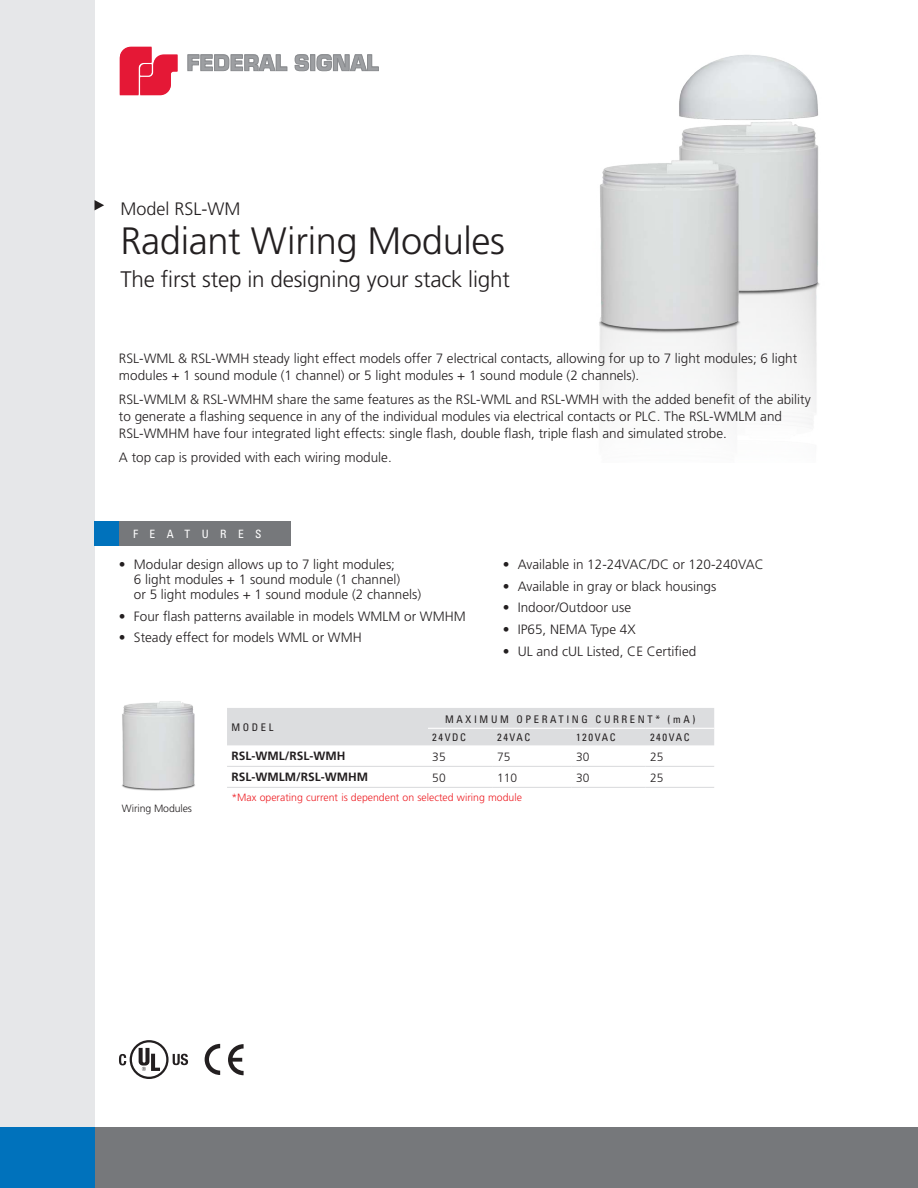
<style>
.page{position:relative;width:918px;height:1188px;background:#fff}
.page>*{position:absolute;margin:0;border:0;box-sizing:border-box;transform-origin:0 0}
.Head{font:300 38.1px "Frutiger";letter-spacing:-.01em;color:#231f20}
.Head-2{font:300 22.5px "Frutiger";letter-spacing:-.01em;color:#231f20}
.Head-3{font:300 18px "Frutiger";color:#231f20}
.t1{font:300 13.5px/17.2px "Frutiger";color:#231f20}
.t2{font:700 12px "Frutiger";color:#231f20}
.t3{font:300 12px "Frutiger";color:#231f20}
.t4{font:condensed 11.55px "Univers";letter-spacing:1em;color:#fff}
.chart_body{font:condensed 10.5px "Univers";letter-spacing:.25em;color:#231f20}
.t5{font:300 10.5px "Frutiger";color:#ee1d23}
.Head-4{font:300 10.5px "Frutiger";letter-spacing:-.01em;color:#231f20}
</style>
<div class="page">
<div style="left:94px;top:1127px;width:824px;height:61px;background:#76787b"></div>
<hr style="left:311px;top:54px;width:4px;height:16px;background:#909295">
<div style="left:0;top:0;width:94px;height:1188px;background:#e6e7e9"></div>
<div style="left:0;top:1127px;width:94px;height:61px;background:#0072bc"></div>
<svg style="left:188px;top:54px;width:99px;height:17px"></svg>
<svg style="left:295px;top:54px;width:14px;height:17px"></svg>
<div style="left:311px;top:55px;width:4px;height:16px;background:#9d9fa2;border:1px solid #8a8c8f"></div>
<svg style="left:317px;top:54px;width:62px;height:17px"></svg>
<svg style="left:120px;top:47px;width:57px;height:48px"></svg>
<div style="left:94px;top:521px;width:26px;height:25px;background:#0072bc"></div>
<div style="left:119px;top:521px;width:172px;height:25px;background:#76787b"></div>
<svg style="left:94px;top:200px;width:10px;height:10px"></svg>
<div style="left:227px;top:708px;width:487px;height:37px;background:#dcdddf"></div>
<hr style="left:227px;top:766px;width:201px;height:1px;background:#dcdddf">
<hr style="left:428px;top:766px;width:65px;height:1px;background:#dcdddf">
<hr style="left:493px;top:766px;width:79px;height:1px;background:#dcdddf">
<hr style="left:572px;top:766px;width:74px;height:1px;background:#dcdddf">
<hr style="left:646px;top:766px;width:68px;height:1px;background:#dcdddf">
<hr style="left:227px;top:787px;width:201px;height:1px;background:#dcdddf">
<hr style="left:428px;top:787px;width:65px;height:1px;background:#dcdddf">
<hr style="left:493px;top:787px;width:79px;height:1px;background:#dcdddf">
<hr style="left:572px;top:787px;width:74px;height:1px;background:#dcdddf">
<hr style="left:646px;top:787px;width:68px;height:1px;background:#dcdddf">
<hr style="left:428px;top:728px;width:65px;height:1px;background:#fff">
<hr style="left:493px;top:728px;width:79px;height:1px;background:#fff">
<hr style="left:572px;top:728px;width:74px;height:1px;background:#fff">
<hr style="left:646px;top:728px;width:68px;height:1px;background:#fff">
<img style="left:599px;top:54px;width:221px;height:371px">
<svg style="left:205px;top:1044px;width:15px;height:31px"></svg>
<svg style="left:228px;top:1044px;width:16px;height:31px"></svg>
<svg style="left:130px;top:1040px;width:39px;height:39px"></svg>
<div style="left:132px;top:1042px;width:34px;height:35px;background:#fff;border-radius:50%"></div>
<svg style="left:139px;top:1048px;width:21px;height:23px"></svg>
<svg style="left:119px;top:1054px;width:7px;height:11px"></svg>
<svg style="left:173px;top:1054px;width:15px;height:11px"></svg>
<img style="left:122px;top:701px;width:73px;height:90px">
<p class="Head-3" style="left:120px;top:199px;width:122px">Model RSL-WM</p>
<p class="Head" style="left:120px;top:220px;width:386px">Radiant Wiring Modules</p>
<p class="Head-2" style="left:120px;top:267px;width:391px">The first step in designing your stack light</p>
<p class="t1" style="left:119px;top:350px;width:680px">RSL-WML &amp; RSL-WMH steady light effect models offer 7 electrical contacts, allowing for up to 7 light modules; 6 light modules + 1 sound module (1 channel) or 5 light modules + 1 sound module (2 channels).</p>
<p class="t1" style="left:119px;top:391px;width:693px">RSL-WMLM &amp; RSL-WMHM share the same features as the RSL-WML and RSL-WMH with the added benefit of the ability to generate a flashing sequence in any of the individual modules via electrical contacts or PLC. The RSL-WMLM and<br>RSL-WMHM have four integrated light effects: single flash, double flash, triple flash and simulated strobe.</p>
<p class="t1" style="left:119px;top:449px;width:274px">A top cap is provided with each wiring module.</p>
<p class="t4" style="left:133px;top:527px;width:130px">FEATURES</p>
<p class="t1" style="left:134px;top:557px;width:289px;line-height:15px;text-indent:-15px">• Modular design allows up to 7 light modules;<br>6 light modules + 1 sound module (1 channel)<br>or 5 light modules + 1 sound module (2 channels)</p>
<p class="t1" style="left:119px;top:607px;width:348px">• Four flash patterns available in models WMLM or WMHM</p>
<p class="t1" style="left:119px;top:629px;width:244px">• Steady effect for models WML or WMH</p>
<p class="t1" style="left:503px;top:556px;width:262px">• Available in 12-24VAC/DC or 120-240VAC</p>
<p class="t1" style="left:503px;top:577px;width:215px">• Available in gray or black housings</p>
<p class="t1" style="left:503px;top:599px;width:130px">• Indoor/Outdoor use</p>
<p class="t1" style="left:503px;top:621px;width:134px">• IP65, NEMA Type 4X</p>
<p class="t1" style="left:503px;top:643px;width:195px">• UL and cUL Listed, CE Certified</p>
<p class="Head-4" style="left:122px;top:802px;width:72px">Wiring Modules</p>
<p class="chart_body" style="left:231px;top:720px;width:43px">MODEL</p>
<p class="chart_body" style="left:445px;top:713px;width:252px">MAXIMUM OPERATING CURRENT* (mA)</p>
<p class="chart_body" style="left:432px;top:731px;width:35px">24VDC</p>
<p class="chart_body" style="left:497px;top:731px;width:35px">24VAC</p>
<p class="chart_body" style="left:576px;top:731px;width:41px">120VAC</p>
<p class="chart_body" style="left:650px;top:731px;width:41px">240VAC</p>
<p class="t2" style="left:231px;top:749px;width:115px">RSL-WML/RSL-WMH</p>
<p class="t3" style="left:432px;top:750px;width:15px">35</p>
<p class="t3" style="left:497px;top:750px;width:15px">75</p>
<p class="t3" style="left:576px;top:750px;width:15px">30</p>
<p class="t3" style="left:650px;top:750px;width:15px">25</p>
<p class="t2" style="left:231px;top:770px;width:138px">RSL-WMLM/RSL-WMHM</p>
<p class="t3" style="left:432px;top:771px;width:15px">50</p>
<p class="t3" style="left:497px;top:771px;width:22px">110</p>
<p class="t3" style="left:576px;top:771px;width:15px">30</p>
<p class="t3" style="left:650px;top:771px;width:15px">25</p>
<p class="t5" style="left:231px;top:792px;width:292px">*Max operating current is dependent on selected wiring module</p>
</div>
